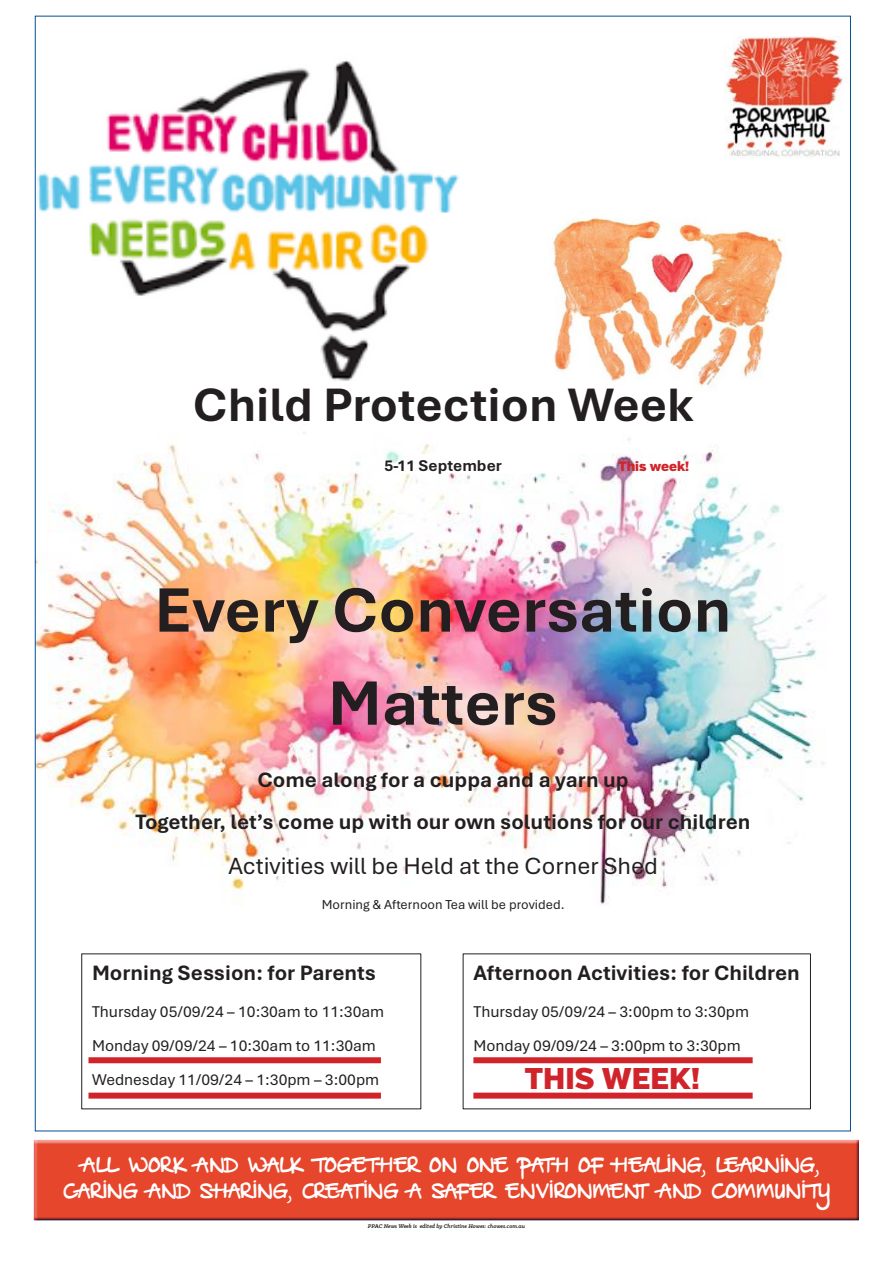
<style>
.page{position:relative;width:893px;height:1263px;background:#fff}
.page>*{position:absolute;margin:0;border:0;box-sizing:border-box;transform-origin:0 0}
.t1{font:700 65.85px/93px "Aptos";color:#231f20;text-align:center}
.t2{font:700 49.35px "Aptos";color:#231f20}
.t3{font:900 30px "Verb";color:#d1232a}
.t4{font:24.6px "Aptos";color:#231f20}
.t5{font:700 21.9px/42px "Aptos";color:#231f20;text-align:center}
.t6{font:21px/25.2px "DK Babysitter";color:#fff;text-align:center}
.t7{font:16.5px/34.2px "Aptos";color:#231f20}
.t8{font:700 16.5px "Aptos";letter-spacing:.005em;color:#231f20}
.t9{font:13.65px "Aptos";color:#231f20}
.t10{font:900 13.5px "Verb";color:#d1232a}
.t11{font:italic 700 6px "Klinic Slab";color:#231f20}
</style>
<div class="page">
<div style="left:33px;top:1139px;width:827px;height:82px;background:#044e96;opacity:.75"></div>
<img style="left:37px;top:61px;width:422px;height:320px">
<img style="left:725px;top:37px;width:118px;height:122px">
<img style="left:553px;top:217px;width:230px;height:170px">
<img style="left:37px;top:433px;width:788px;height:472px">
<div style="left:473px;top:1057px;width:280px;height:6px;background:#d1232a"></div>
<div style="left:88px;top:1057px;width:293px;height:6px;background:#d1232a"></div>
<div style="left:88px;top:1092px;width:293px;height:6px;background:#d1232a"></div>
<div style="left:473px;top:1092px;width:280px;height:6px;background:#d1232a"></div>
<p class="t2" style="left:193px;top:371px;width:502px">Child Protection Week</p>
<p class="t8" style="left:384px;top:454px;width:119px">5-11 September</p>
<p class="t10" style="left:618px;top:458px;width:72px">This week!</p>
<p class="t1" style="left:154px;top:561px;width:579px">Every Conversation<br>Matters</p>
<p class="t5" style="left:136px;top:758px;width:616px">Come along for a cuppa and a yarn up<br>Together, let’s come up with our own solutions for our children</p>
<p class="t4" style="left:228px;top:849px;width:431px">Activities will be Held at the Corner Shed</p>
<p class="t9" style="left:322px;top:896px;width:244px">Morning &amp; Afternoon Tea will be provided.</p>
<p class="t5" style="left:92px;top:951px;width:286px">Morning Session: for Parents</p>
<p class="t7" style="left:92px;top:993px;width:294px">Thursday 05/09/24 – 10:30am to 11:30am<br>Monday 09/09/24 – 10:30am to 11:30am<br>Wednesday 11/09/24 – 1:30pm – 3:00pm</p>
<p class="t5" style="left:473px;top:951px;width:328px">Afternoon Activities: for Children</p>
<p class="t7" style="left:473px;top:993px;width:277px">Thursday 05/09/24 – 3:00pm to 3:30pm<br>Monday 09/09/24 – 3:00pm to 3:30pm</p>
<p class="t3" style="left:525px;top:1060px;width:177px">THIS WEEK!</p>
<p class="t6" style="left:63px;top:1152px;width:769px">ALL WORK AND WALK TOGETHER ON ONE PATH OF HEALING, LEARNING,<br>CARING AND SHARING, CREATING A SAFER ENVIRONMENT AND COMMUNITY</p>
<p class="t11" style="left:368px;top:1222px;width:159px">PPAC News Week is edited by Christine Howes: chowes.com.au</p>
</div>
